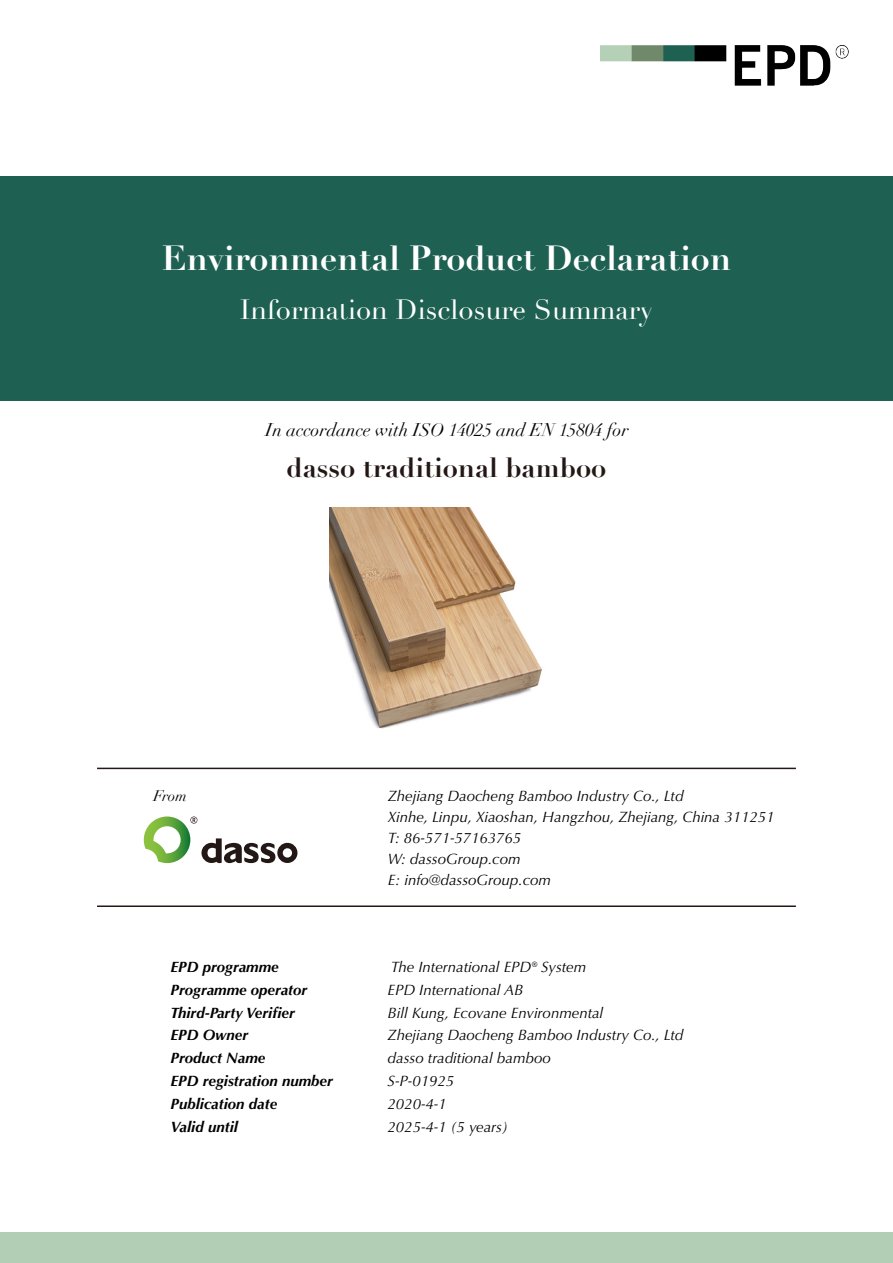
<style>
.page{position:relative;width:893px;height:1263px;background:#fff}
.page>*{position:absolute;margin:0;border:0;box-sizing:border-box;transform-origin:0 0}
.t1{font:700 34.05px "Didot";color:#fff}
.t2{font:27.3px "Didot";color:#fff}
.t3{font:700 27.3px "Didot";color:#231815}
.t4{font:italic 18px "Didot";color:#000}
.t5{font:italic 15px/22.8px "Optima";color:#000}
.t6{font:italic 700 15px/22.8px "Optima";color:#000}
.t7{font:italic 15px "Didot";color:#000}
</style>
<div class="page">
<div style="left:0;top:176px;width:893px;height:225px;background:#1e6052"></div>
<div style="left:0;top:1233px;width:893px;height:30px;background:#b2ceb4"></div>
<img style="left:601px;top:46px;width:247px;height:39px">
<svg style="left:144px;top:816px;width:153px;height:47px"></svg>
<hr style="left:97px;top:768px;width:699px;height:1px;background:#231815">
<hr style="left:97px;top:905px;width:699px;height:2px;background:#231815">
<img style="left:330px;top:507px;width:212px;height:222px">
<h1 class="t1" style="left:162px;top:237px;width:571px">Environmental Product Declaration</h1>
<h2 class="t2" style="left:240px;top:293px;width:415px">Information Disclosure Summary</h2>
<p class="t4" style="left:266px;top:418px;width:365px">In accordance with ISO 14025 and EN 15804 for</p>
<h2 class="t3" style="left:287px;top:450px;width:321px">dasso traditional bamboo</h2>
<p class="t7" style="left:154px;top:787px;width:35px">From</p>
<p class="t5" style="left:388px;top:786px;width:388px;line-height:21px">Zhejiang Daocheng Bamboo Industry Co., Ltd<br>Xinhe, Linpu, Xiaoshan, Hangzhou, Zhejiang, China 311251<br>T: 86-571-57163765<br>W: dassoGroup.com<br>E: info@dassoGroup.com</p>
<p class="t6" style="left:170px;top:955px;width:164px">EPD programme<br>Programme operator<br>Third-Party Verifier<br>EPD Owner<br>Product Name<br>EPD registration number<br>Publication date<br>Valid until</p>
<p class="t5" style="left:388px;top:955px;width:297px">The International EPD® System<br>EPD International AB<br>Bill Kung, Ecovane Environmental<br>Zhejiang Daocheng Bamboo Industry Co., Ltd dasso traditional bamboo<br>S-P-01925<br>2020-4-1<br>2025-4-1 (5 years)</p>
</div>
